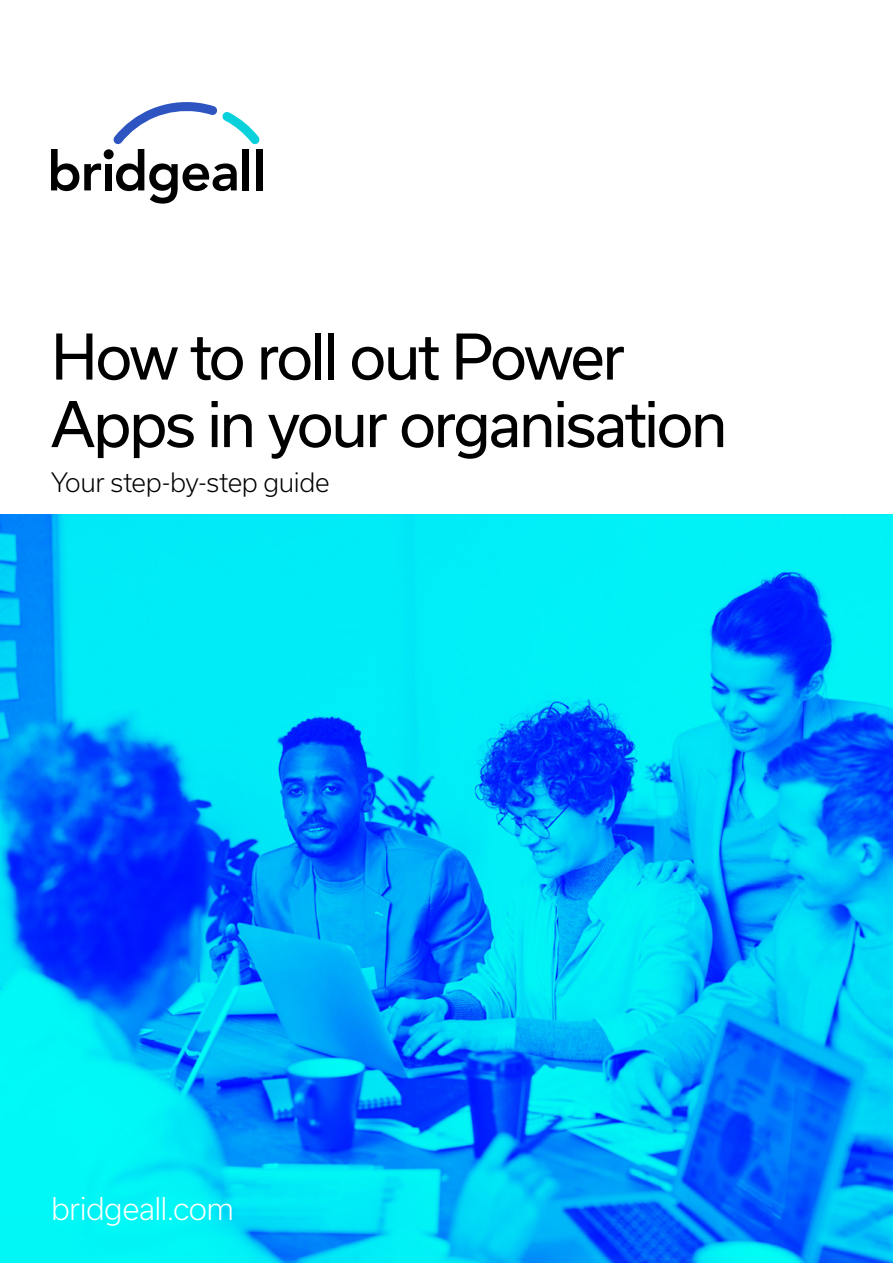
<style>
.page{position:relative;width:893px;height:1263px;background:#fff}
.page>*{position:absolute;margin:0;border:0;box-sizing:border-box;transform-origin:0 0}
.t1{font:60px/67.5px "Usual";letter-spacing:-.045em;color:#000}
.t2{font:300 30px "Usual";letter-spacing:-.02em;color:#fff}
.t3{font:300 25.5px "Usual";letter-spacing:-.02em;color:#000}
</style>
<div class="page">
<div style="left:104px;top:149px;width:10px;height:10px;background:#000;border-radius:50%"></div>
<svg style="left:51px;top:149px;width:50px;height:42px"></svg>
<div style="left:105px;top:164px;width:7px;height:26px;background:#000"></div>
<svg style="left:113px;top:102px;width:147px;height:102px"></svg>
<div style="left:243px;top:149px;width:6px;height:41px;background:#000"></div>
<div style="left:256px;top:149px;width:7px;height:41px;background:#000"></div>
<img style="left:0;top:515px;width:893px;height:748px">
<p class="t1" style="left:51px;top:323px;width:678px">How to roll out Power<br>Apps in your organisation</p>
<p class="t3" style="left:51px;top:468px;width:280px">Your step-by-step guide</p>
<p class="t2" style="left:51px;top:1191px;width:185px">bridgeall.com</p>
</div>
